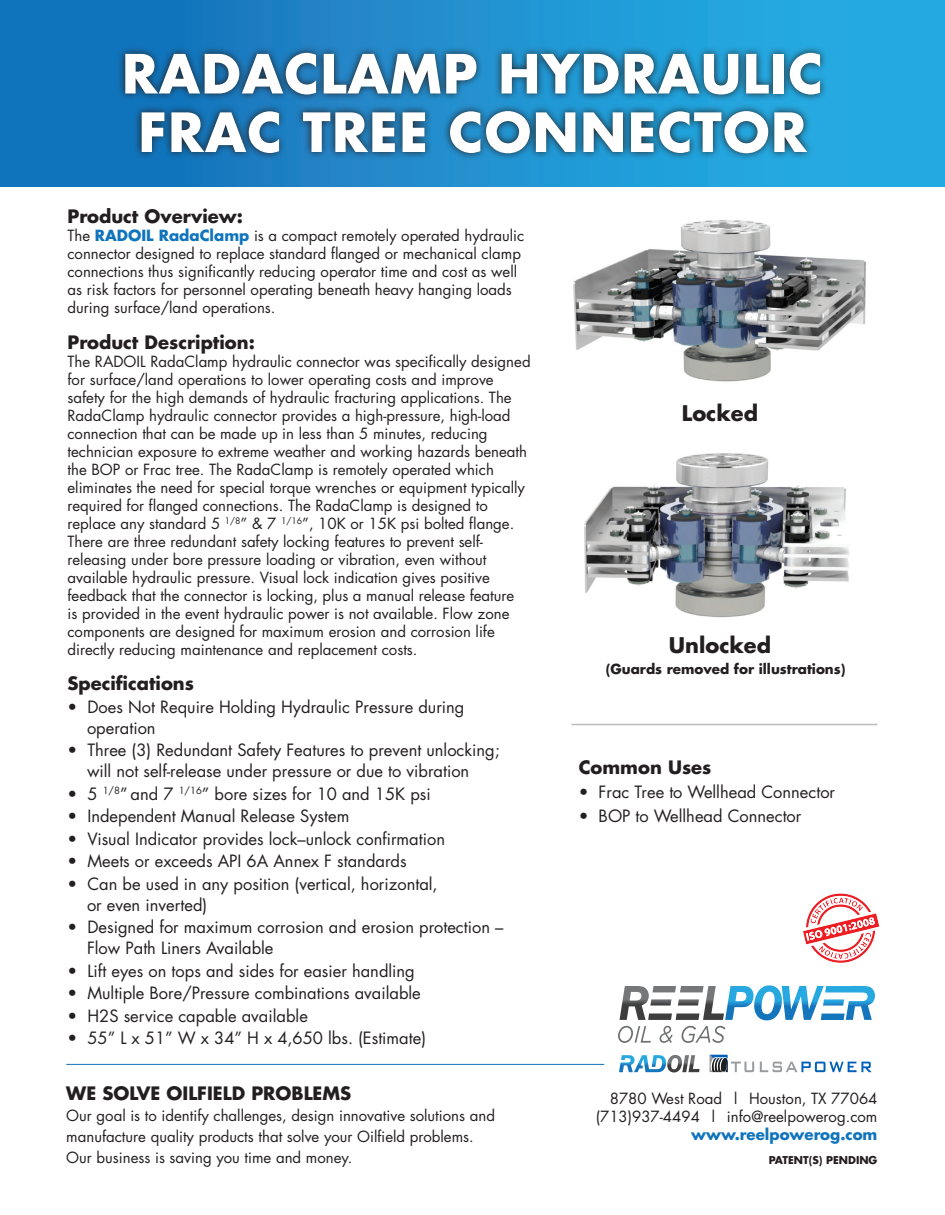
<style>
.page{position:relative;width:945px;height:1215px;background:#fff}
.page>*{position:absolute;margin:0;border:0;box-sizing:border-box;transform-origin:0 0}
.t1{font:700 52.5px/58.5px "Futura";letter-spacing:.025em;color:#fff;text-align:center}
.t2{font:700 21px "Futura";color:#231f20}
.t3{font:700 18px "Futura";color:#231f20}
.t4{font:16.5px/21px "Futura";color:#231f20}
.t5{font:15px/18px "Futura";color:#231f20}
.t6{font:700 15px "Futura";color:#1074bc}
.t7{font:700 13.5px "Futura";color:#231f20}
.t8{font:700 10.5px "Futura";color:#231f20}
.s1{font-weight:700;color:#1074bc}
</style>
<div class="page">
<div style="left:0;top:0;width:945px;height:186px;background:linear-gradient(to right,#136db7,#29b2e7)"></div>
<hr style="left:66px;top:1064px;width:538px;height:1px;background:#1074bc">
<svg style="left:619px;top:1055px;width:81px;height:17px"></svg>
<svg style="left:760px;top:1062px;width:112px;height:10px"></svg>
<svg style="left:710px;top:1055px;width:44px;height:18px"></svg>
<svg style="left:620px;top:985px;width:255px;height:35px"></svg>
<svg style="left:618px;top:1026px;width:33px;height:17px"></svg>
<svg style="left:660px;top:1026px;width:13px;height:17px"></svg>
<svg style="left:682px;top:1026px;width:44px;height:17px"></svg>
<svg style="left:117px;top:45px;width:711px;height:116px;background:#206891"></svg>
<img style="left:803px;top:893px;width:77px;height:70px">
<img style="left:573px;top:220px;width:293px;height:162px">
<img style="left:584px;top:453px;width:266px;height:165px">
<hr style="left:572px;top:724px;width:306px;height:1px;background:#231f20">
<p class="t1" style="left:122px;top:43px;width:703px">RADACLAMP HYDRAULIC<br>FRAC TREE CONNECTOR</p>
<p class="t3" style="left:68px;top:203px;width:177px">Product Overview:</p>
<p class="t5" style="left:68px;top:226px;width:458px">The <span class="s1">RADOIL RadaClamp</span> is a compact remotely operated hydraulic connector designed to replace standard flanged or mechanical clamp connections thus significantly reducing operator time and cost as well as risk factors for personnel operating beneath heavy hanging loads during surface/land operations.</p>
<p class="t3" style="left:68px;top:329px;width:189px">Product Description:</p>
<p class="t5" style="left:68px;top:352px;width:465px">The RADOIL RadaClamp hydraulic connector was specifically designed for surface/land operations to lower operating costs and improve safety for the high demands of hydraulic fracturing applications. The RadaClamp hydraulic connector provides a high-pressure, high-load connection that can be made up in less than 5 minutes, reducing technician exposure to extreme weather and working hazards beneath the BOP or Frac tree. The RadaClamp is remotely operated which eliminates the need for special torque wrenches or equipment typically required for flanged connections. The RadaClamp is designed to replace any standard 5 <sup>1/8</sup>” &amp; 7 <sup>1/16</sup>”, 10K or 15K psi bolted flange.<br>There are three redundant safety locking features to prevent self&shy;releasing under bore pressure loading or vibration, even without available hydraulic pressure. Visual lock indication gives positive feedback that the connector is locking, plus a manual release feature<br>is provided in the event hydraulic power is not available. Flow zone components are designed for maximum erosion and corrosion life directly reducing maintenance and replacement costs.</p>
<p class="t3" style="left:68px;top:671px;width:128px">Specifications</p>
<p class="t4" style="left:87px;top:696px;width:379px;text-indent:-20px">• Does Not Require Holding Hydraulic Pressure during operation</p>
<p class="t4" style="left:87px;top:739px;width:414px;text-indent:-20px">• Three (3) Redundant Safety Features to prevent unlocking; will not self-release under pressure or due to vibration</p>
<p class="t4" style="left:68px;top:783px;width:365px">• 5 <sup>1/8</sup>” and 7 <sup>1/16</sup>” bore sizes for 10 and 15K psi</p>
<p class="t4" style="left:68px;top:805px;width:283px">• Independent Manual Release System</p>
<p class="t4" style="left:68px;top:828px;width:379px">• Visual Indicator provides lock–unlock confirmation</p>
<p class="t4" style="left:68px;top:850px;width:341px">• Meets or exceeds API 6A Annex F standards</p>
<p class="t4" style="left:87px;top:873px;width:352px;text-indent:-20px">• Can be used in any position (vertical, horizontal, or even inverted)</p>
<p class="t4" style="left:87px;top:916px;width:418px;text-indent:-20px">• Designed for maximum corrosion and erosion protection –<br>Flow Path Liners Available</p>
<p class="t4" style="left:68px;top:960px;width:349px">• Lift eyes on tops and sides for easier handling</p>
<p class="t4" style="left:68px;top:982px;width:355px">• Multiple Bore/Pressure combinations available</p>
<p class="t4" style="left:68px;top:1005px;width:242px">• H2S service capable available</p>
<p class="t4" style="left:68px;top:1027px;width:360px">• 55” L x 51” W x 34” H x 4,650 lbs. (Estimate)</p>
<p class="t3" style="left:66px;top:1080px;width:286px">WE SOLVE OILFIELD PROBLEMS</p>
<p class="t5" style="left:66px;top:1104px;width:430px;line-height:21px">Our goal is to identify challenges, design innovative solutions and manufacture quality products that solve your Oilfield problems.<br>Our business is saving you time and money.</p>
<p class="t2" style="left:682px;top:398px;width:78px">Locked</p>
<p class="t2" style="left:669px;top:630px;width:104px">Unlocked</p>
<p class="t7" style="left:606px;top:660px;width:241px">(Guards removed for illustrations)</p>
<p class="t3" style="left:579px;top:755px;width:134px">Common Uses</p>
<p class="t4" style="left:579px;top:782px;width:258px">• Frac Tree to Wellhead Connector</p>
<p class="t4" style="left:579px;top:806px;width:224px">• BOP to Wellhead Connector</p>
<p class="t5" style="left:610px;top:1090px;width:269px">8780 West Road | Houston, TX 77064</p>
<p class="t5" style="left:596px;top:1108px;width:283px">(713)937-4494 | info@reelpowerog.com</p>
<p class="t6" style="left:691px;top:1124px;width:188px">www.reelpowerog.com</p>
<p class="t8" style="left:769px;top:1153px;width:110px">PATENT(S) PENDING</p>
</div>
